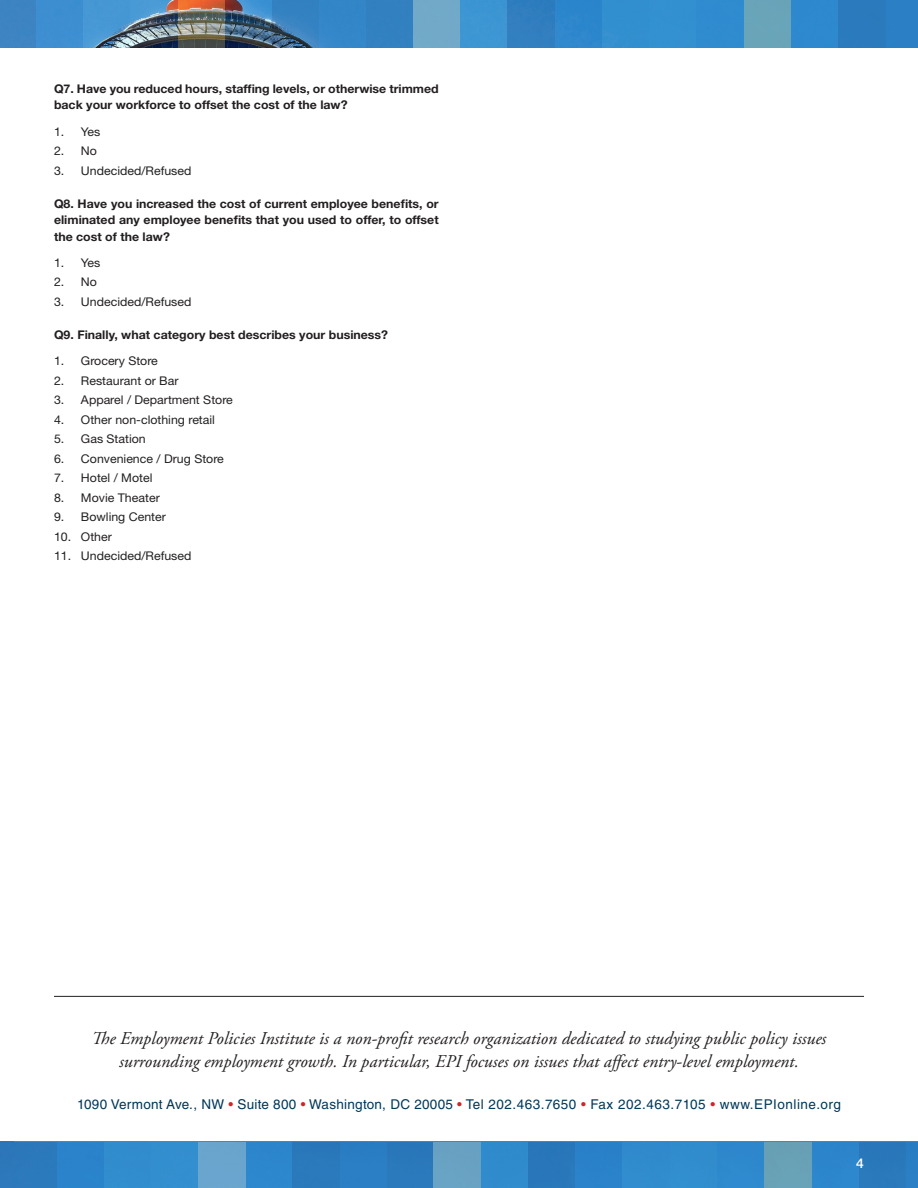
<style>
.page{position:relative;width:918px;height:1188px;background:#fff}
.page>*{position:absolute;margin:0;border:0;box-sizing:border-box;transform-origin:0 0}
.t1{font:italic 18px/22.5px "Adobe Garamond Pro";color:#231f20;text-align:center}
.t2{font:13.5px "Helvetica LT Std";letter-spacing:.02em;color:#003859}
.t3{font:500 13.5px "Helvetica Neue LT Std";color:#fff}
.t4{font:700 12px/16.5px "Helvetica Neue LT Std";color:#231f20}
.t5{font:12px "Helvetica Neue LT Std";color:#231f20}
.s1{color:#d1232a}
</style>
<div class="page">
<div style="left:906px;top:1142px;width:12px;height:46px;background:#2a7fc4"></div>
<div style="left:858px;top:1142px;width:48px;height:46px;background:#2978ba"></div>
<div style="left:811px;top:1142px;width:47px;height:46px;background:#2c86cb"></div>
<div style="left:764px;top:1142px;width:47px;height:46px;background:#68a1b6"></div>
<div style="left:717px;top:1142px;width:47px;height:46px;background:#2f88cc"></div>
<div style="left:669px;top:1142px;width:48px;height:46px;background:#318dcd"></div>
<div style="left:622px;top:1142px;width:47px;height:46px;background:#308bcc"></div>
<div style="left:575px;top:1142px;width:47px;height:46px;background:#2a81c9"></div>
<div style="left:528px;top:1142px;width:47px;height:46px;background:#2976b9"></div>
<div style="left:480px;top:1142px;width:48px;height:46px;background:#2f8bcc"></div>
<div style="left:433px;top:1142px;width:47px;height:46px;background:#68a2c3"></div>
<div style="left:386px;top:1142px;width:47px;height:46px;background:#2a79bb"></div>
<div style="left:339px;top:1142px;width:48px;height:46px;background:#2a7fc4"></div>
<div style="left:292px;top:1142px;width:47px;height:46px;background:#2a79bb"></div>
<div style="left:245px;top:1142px;width:47px;height:46px;background:#2d87cc"></div>
<div style="left:198px;top:1142px;width:47px;height:46px;background:#69a5cd"></div>
<div style="left:151px;top:1142px;width:47px;height:46px;background:#338ecf"></div>
<div style="left:103px;top:1142px;width:48px;height:46px;background:#318ccd"></div>
<div style="left:56px;top:1142px;width:47px;height:46px;background:#2a83cb"></div>
<div style="left:9px;top:1142px;width:47px;height:46px;background:#2b79bb"></div>
<div style="left:0;top:1142px;width:14px;height:46px;background:#2d77b9"></div>
<div style="left:885px;top:0;width:33px;height:48px;background:#2a7fc5"></div>
<div style="left:838px;top:0;width:47px;height:48px;background:#2a7abd"></div>
<div style="left:791px;top:0;width:47px;height:48px;background:#2e89ce"></div>
<div style="left:743px;top:0;width:48px;height:48px;background:#69a4b9"></div>
<div style="left:696px;top:0;width:47px;height:48px;background:#308bcf"></div>
<div style="left:649px;top:0;width:47px;height:48px;background:#3290d0"></div>
<div style="left:601px;top:0;width:48px;height:48px;background:#318fcf"></div>
<div style="left:554px;top:0;width:47px;height:48px;background:#2c86cc"></div>
<div style="left:507px;top:0;width:47px;height:48px;background:#317ebf"></div>
<div style="left:460px;top:0;width:47px;height:48px;background:#3d95d3"></div>
<div style="left:412px;top:0;width:48px;height:48px;background:#72a9c9"></div>
<div style="left:365px;top:0;width:47px;height:48px;background:#3380c0"></div>
<div style="left:319px;top:0;width:47px;height:48px;background:#3387c9"></div>
<svg style="left:271px;top:0;width:48px;height:48px;background:#3877ac"></svg>
<svg style="left:225px;top:0;width:46px;height:48px;background:#43607e"></svg>
<svg style="left:177px;top:0;width:48px;height:48px;background:#8a7562"></svg>
<svg style="left:130px;top:0;width:47px;height:48px;background:#637e95"></svg>
<svg style="left:83px;top:0;width:47px;height:48px;background:#4f94c7"></svg>
<div style="left:35px;top:0;width:48px;height:48px;background:#3d8ed1"></div>
<div style="left:0;top:0;width:36px;height:48px;background:#3d84c3"></div>
<hr style="left:54px;top:996px;width:810px;height:1px;background:#231f20">
<p class="t4" style="left:54px;top:80px;width:386px">Q7. Have you reduced hours, staffing levels, or otherwise trimmed back your workforce to offset the cost of the law?</p>
<p class="t5" style="left:54px;top:124px;width:48px">1. Yes</p>
<p class="t5" style="left:54px;top:144px;width:45px">2. No</p>
<p class="t5" style="left:54px;top:163px;width:139px">3. Undecided/Refused</p>
<p class="t4" style="left:54px;top:195px;width:386px;text-align:justify">Q8. Have you increased the cost of current employee benefits, or eliminated any employee benefits that you used to offer, to offset the cost of the law?</p>
<p class="t5" style="left:54px;top:255px;width:48px">1. Yes</p>
<p class="t5" style="left:54px;top:275px;width:45px">2. No</p>
<p class="t5" style="left:54px;top:294px;width:139px">3. Undecided/Refused</p>
<p class="t4" style="left:54px;top:326px;width:336px">Q9. Finally, what category best describes your business?</p>
<p class="t5" style="left:54px;top:354px;width:105px">1. Grocery Store</p>
<p class="t5" style="left:54px;top:373px;width:126px">2. Restaurant or Bar</p>
<p class="t5" style="left:54px;top:393px;width:180px">3. Apparel / Department Store</p>
<p class="t5" style="left:54px;top:412px;width:163px">4. Other non-clothing retail</p>
<p class="t5" style="left:54px;top:432px;width:93px">5. Gas Station</p>
<p class="t5" style="left:54px;top:451px;width:171px">6. Convenience / Drug Store</p>
<p class="t5" style="left:54px;top:471px;width:100px">7. Hotel / Motel</p>
<p class="t5" style="left:54px;top:490px;width:107px">8. Movie Theater</p>
<p class="t5" style="left:54px;top:510px;width:113px">9. Bowling Center</p>
<p class="t5" style="left:54px;top:529px;width:59px">10. Other</p>
<p class="t5" style="left:54px;top:549px;width:139px">11. Undecided/Refused</p>
<h1 class="t1" style="left:92px;top:1028px;width:736px">The Employment Policies Institute is a non-profit research organization dedicated to studying public policy issues surrounding employment growth. In particular, EPI focuses on issues that affect entry-level employment.</h1>
<p class="t2" style="left:77px;top:1096px;width:765px">1090 Vermont Ave., NW <span class="s1">•</span> Suite 800 <span class="s1">•</span> Washington, DC 20005 <span class="s1">•</span> Tel 202.463.7650 <span class="s1">•</span> Fax 202.463.7105 <span class="s1">•</span> www.EPIonline.org</p>
<p class="t3" style="left:856px;top:1155px;width:9px">4</p>
</div>
